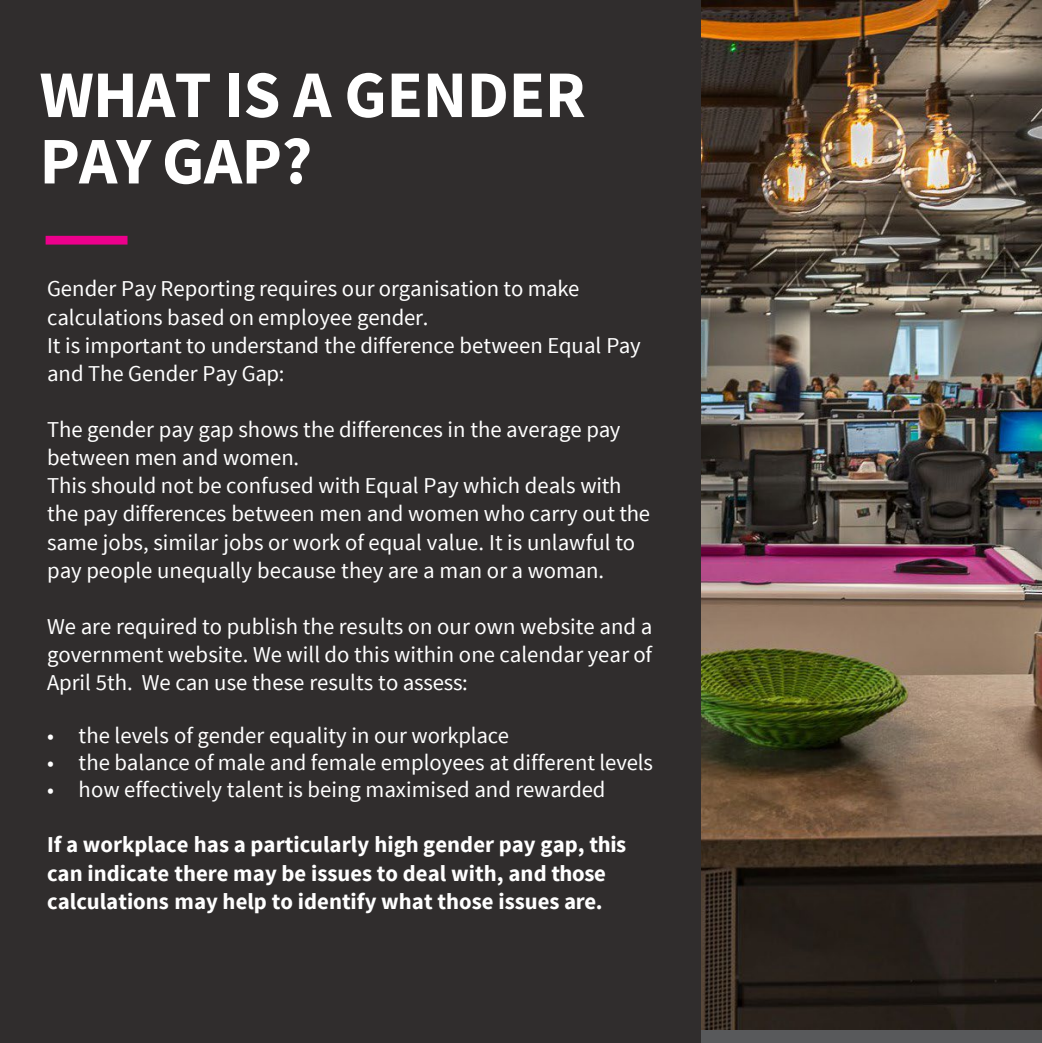
<style>
.page{position:relative;width:1042px;height:1043px;background:#fff}
.page>*{position:absolute;margin:0;border:0;box-sizing:border-box;transform-origin:0 0}
.t1{font:700 66.5px/66.3px "Source Sans Pro";letter-spacing:-.005em;color:#fff}
.t2{font:22.75px/28.2px "Source Sans Pro";color:#fff}
.t3{font:700 22.75px/28.2px "Source Sans Pro";color:#fff}
</style>
<div class="page">
<img style="left:699px;top:0;width:342px;height:1028px">
<div style="left:0;top:0;width:699px;height:1042px;background:#302d2d"></div>
<div style="left:46px;top:236px;width:81px;height:8px;background:#ec008c"></div>
<h2 class="t1" style="left:40px;top:64px;width:547px">WHAT IS A GENDER<br>PAY GAP?</h2>
<p class="t2" style="left:47px;top:275px;width:533px">Gender Pay Reporting requires our organisation to make calculations based on employee gender.</p>
<p class="t2" style="left:47px;top:331px;width:595px">It is important to understand the difference between Equal Pay and The Gender Pay Gap:</p>
<p class="t2" style="left:47px;top:415px;width:574px">The gender pay gap shows the differences in the average pay between men and women.</p>
<p class="t2" style="left:47px;top:472px;width:604px">This should not be confused with Equal Pay which deals with the pay differences between men and women who carry out the same jobs, similar jobs or work of equal value. It is unlawful to pay people unequally because they are a man or a woman.</p>
<p class="t2" style="left:47px;top:612px;width:606px;text-align:justify">We are required to publish the results on our own website and a government website. We will do this within one calendar year of April 5th. We can use these results to assess:</p>
<p class="t2" style="left:47px;top:721px;width:463px">• the levels of gender equality in our workplace</p>
<p class="t2" style="left:47px;top:748px;width:607px">• the balance of male and female employees at different levels</p>
<p class="t2" style="left:47px;top:776px;width:560px">• how effectively talent is being maximised and rewarded</p>
<p class="t3" style="left:47px;top:831px;width:580px">If a workplace has a particularly high gender pay gap, this can indicate there may be issues to deal with, and those calculations may help to identify what those issues are.</p>
</div>
